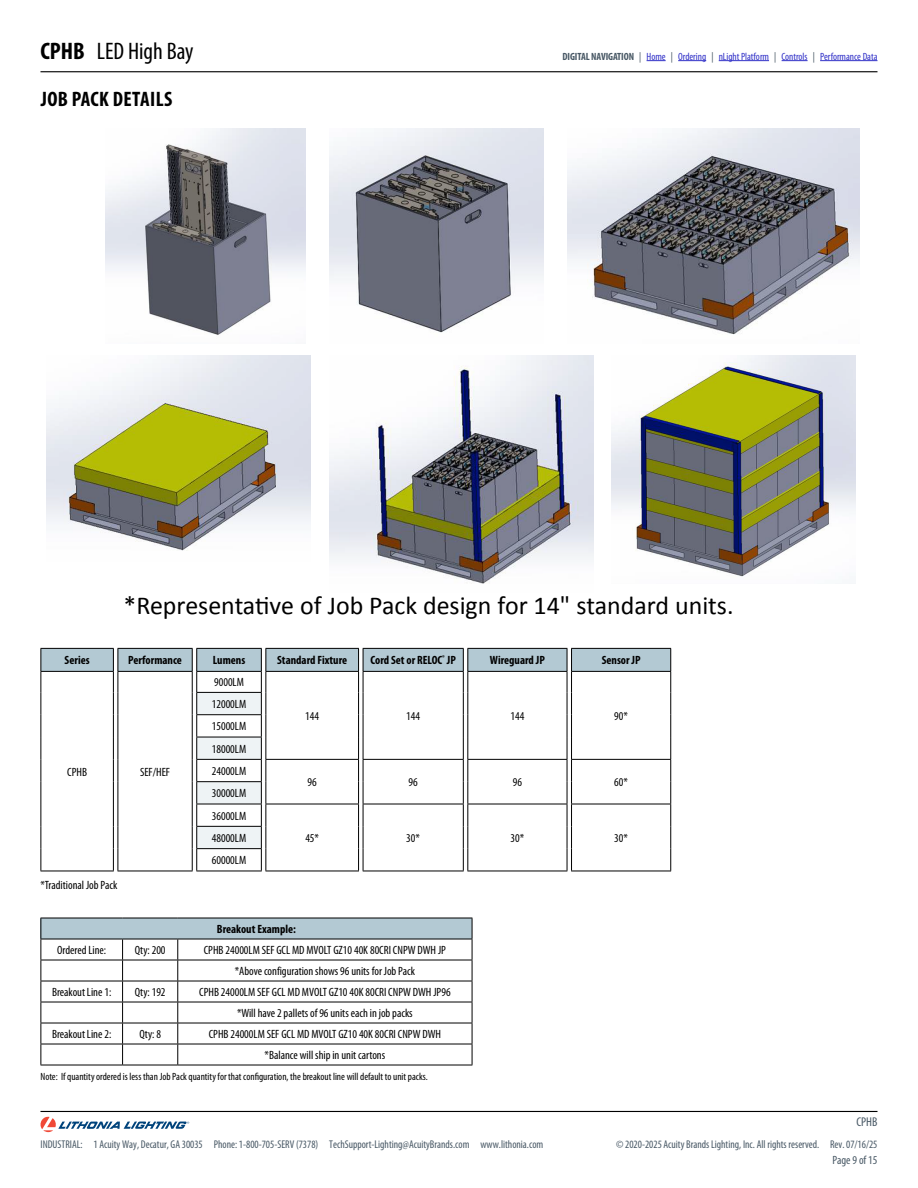
<style>
.page{position:relative;width:918px;height:1188px;background:#fff}
.page>*{position:absolute;margin:0;border:0;box-sizing:border-box;transform-origin:0 0}
.t1{font:25.95px "Calibri";color:#000}
.t2{font:condensed 24px "Myriad Pro";color:#000}
.t3{font:700 condensed 21px "Myriad Pro";letter-spacing:.02em;color:#000}
.t4{font:condensed 12.75px "Myriad Pro";color:#485865}
.t5{font:condensed 12px/22.4px "Myriad Pro";color:#000;text-align:center}
.t6{font:700 condensed 12px "Myriad Pro";color:#000}
.t7{font:condensed 12px "Myriad Pro";color:#485865}
.t8{font:condensed 11.25px "Myriad Pro";color:#485865}
.t9{font:condensed 10.5px "Myriad Pro";color:#000}
.t10{font:condensed 10.5px "Myriad Pro";color:#3232c8}
.s1{font-weight:700}
.s2{font-weight:700;color:#485865}
.s3{color:#485865}
</style>
<div class="page">
<hr style="left:40px;top:1111px;width:838px;height:1px;background:#000">
<hr style="left:40px;top:71px;width:838px;height:1px;background:#000">
<svg style="left:40px;top:1117px;width:149px;height:15px"></svg>
<svg style="left:647px;top:60px;width:19px;height:1px"></svg>
<svg style="left:678px;top:60px;width:28px;height:1px"></svg>
<hr style="left:719px;top:60px;width:50px;height:1px;background:#3232c8">
<svg style="left:782px;top:60px;width:26px;height:1px"></svg>
<hr style="left:820px;top:60px;width:57px;height:1px;background:#3232c8">
<img style="left:105px;top:128px;width:201px;height:207px">
<img style="left:329px;top:128px;width:215px;height:205px">
<img style="left:567px;top:128px;width:293px;height:207px">
<img style="left:47px;top:356px;width:264px;height:195px">
<img style="left:329px;top:356px;width:264px;height:228px">
<img style="left:612px;top:356px;width:243px;height:221px">
<hr style="left:40px;top:871px;width:74px;height:1px;background:#000">
<hr style="left:118px;top:871px;width:75px;height:1px;background:#000">
<hr style="left:196px;top:871px;width:66px;height:1px;background:#000">
<hr style="left:265px;top:871px;width:94px;height:1px;background:#000">
<hr style="left:363px;top:871px;width:101px;height:1px;background:#000">
<hr style="left:467px;top:871px;width:100px;height:1px;background:#000">
<hr style="left:571px;top:871px;width:100px;height:1px;background:#000">
<svg style="left:40px;top:648px;width:631px;height:223px"></svg>
<div style="left:41px;top:918px;width:431px;height:21px;background:#b3c9d3"></div>
<hr style="left:40px;top:918px;width:83px;height:1px;background:#000">
<hr style="left:123px;top:918px;width:55px;height:1px;background:#000">
<hr style="left:178px;top:918px;width:294px;height:1px;background:#000">
<hr style="left:40px;top:939px;width:83px;height:1px;background:#000">
<hr style="left:123px;top:939px;width:55px;height:1px;background:#000">
<hr style="left:178px;top:939px;width:294px;height:1px;background:#000">
<hr style="left:40px;top:960px;width:83px;height:1px;background:#000">
<hr style="left:123px;top:960px;width:55px;height:1px;background:#000">
<hr style="left:178px;top:960px;width:294px;height:1px;background:#000">
<hr style="left:40px;top:981px;width:83px;height:1px;background:#000">
<hr style="left:123px;top:981px;width:55px;height:1px;background:#000">
<hr style="left:178px;top:981px;width:294px;height:1px;background:#000">
<hr style="left:40px;top:1002px;width:83px;height:1px;background:#000">
<hr style="left:123px;top:1002px;width:55px;height:1px;background:#000">
<hr style="left:40px;top:1023px;width:83px;height:1px;background:#000">
<hr style="left:123px;top:1023px;width:55px;height:1px;background:#000">
<hr style="left:40px;top:1044px;width:83px;height:1px;background:#000">
<svg style="left:40px;top:918px;width:1px;height:147px"></svg>
<hr style="left:123px;top:1044px;width:55px;height:1px;background:#000">
<svg style="left:122px;top:939px;width:1px;height:126px"></svg>
<svg style="left:177px;top:939px;width:1px;height:126px"></svg>
<svg style="left:472px;top:918px;width:1px;height:147px"></svg>
<hr style="left:40px;top:1065px;width:83px;height:1px;background:#000">
<hr style="left:123px;top:1065px;width:55px;height:1px;background:#000">
<hr style="left:178px;top:1002px;width:294px;height:1px;background:#000">
<hr style="left:178px;top:1023px;width:294px;height:1px;background:#000">
<hr style="left:178px;top:1044px;width:294px;height:1px;background:#000">
<hr style="left:178px;top:1065px;width:294px;height:1px;background:#000">
<h2 class="t2" style="left:40px;top:38px;width:155px"><span class="s1">CPHB</span> LED High Bay</h2>
<p class="t10" style="left:563px;top:50px;width:316px"><span class="s2">DIGITAL NAVIGATION</span> <span class="s3">|</span> Home <span class="s3">|</span> Ordering <span class="s3">|</span> nLight Platform <span class="s3">|</span> Controls <span class="s3">|</span> Performance Data</p>
<h3 class="t3" style="left:41px;top:88px;width:133px">JOB PACK DETAILS</h3>
<h1 class="t1" style="left:124px;top:587px;width:612px">*Representative of Job Pack design for 14" standard units.</h1>
<p class="t6" style="left:65px;top:654px;width:26px">Series</p>
<p class="t6" style="left:128px;top:654px;width:55px">Performance</p>
<p class="t6" style="left:213px;top:654px;width:34px">Lumens</p>
<p class="t6" style="left:277px;top:654px;width:72px">Standard Fixture</p>
<p class="t6" style="left:370px;top:654px;width:87px">Cord Set or RELOC<sup>®</sup> JP</p>
<p class="t6" style="left:490px;top:654px;width:56px">Wireguard JP</p>
<p class="t6" style="left:602px;top:654px;width:40px">Sensor JP</p>
<p class="t5" style="left:67px;top:761px;width:21px">CPHB</p>
<p class="t5" style="left:140px;top:761px;width:32px">SEF/HEF</p>
<p class="t5" style="left:40px;top:874px;width:78px">*Traditional Job Pack</p>
<p class="t5" style="left:214px;top:671px;width:31px">9000LM</p>
<p class="t5" style="left:212px;top:693px;width:36px;text-align:justify">12000LM 15000LM 18000LM 24000LM</p>
<p class="t5" style="left:212px;top:782px;width:36px;text-align:justify">30000LM 36000LM 48000LM</p>
<p class="t5" style="left:212px;top:849px;width:36px">60000LM</p>
<p class="t5" style="left:305px;top:705px;width:15px">144</p>
<p class="t5" style="left:406px;top:705px;width:15px">144</p>
<p class="t5" style="left:510px;top:705px;width:15px">144</p>
<p class="t5" style="left:614px;top:705px;width:15px">90*</p>
<p class="t5" style="left:308px;top:771px;width:11px">96</p>
<p class="t5" style="left:409px;top:771px;width:11px">96</p>
<p class="t5" style="left:513px;top:771px;width:11px">96</p>
<p class="t5" style="left:614px;top:771px;width:15px">60*</p>
<p class="t5" style="left:305px;top:827px;width:15px">45*</p>
<p class="t5" style="left:406px;top:827px;width:15px">30*</p>
<p class="t5" style="left:511px;top:827px;width:15px">30*</p>
<p class="t5" style="left:614px;top:827px;width:15px">30*</p>
<p class="t6" style="left:217px;top:922px;width:81px">Breakout Example:</p>
<p class="t5" style="left:57px;top:939px;width:51px">Ordered Line:</p>
<p class="t5" style="left:135px;top:939px;width:32px">Qty: 200</p>
<p class="t5" style="left:204px;top:940px;width:244px;line-height:21px">CPHB 24000LM SEF GCL MD MVOLT GZ10 40K 80CRI CNPW DWH JP *Above configuration shows 96 units for Job Pack</p>
<p class="t5" style="left:52px;top:981px;width:61px">Breakout Line 1:</p>
<p class="t5" style="left:135px;top:981px;width:32px">Qty: 192</p>
<p class="t5" style="left:199px;top:982px;width:253px;line-height:21px">CPHB 24000LM SEF GCL MD MVOLT GZ10 40K 80CRI CNPW DWH JP96 *Will have 2 pallets of 96 units each in job packs</p>
<p class="t5" style="left:52px;top:1023px;width:61px">Breakout Line 2:</p>
<p class="t5" style="left:139px;top:1023px;width:23px">Qty: 8</p>
<p class="t5" style="left:209px;top:1024px;width:234px;line-height:21px">CPHB 24000LM SEF GCL MD MVOLT GZ10 40K 80CRI CNPW DWH *Balance will ship in unit cartons</p>
<p class="t9" style="left:40px;top:1071px;width:389px">Note: If quantity ordered is less than Job Pack quantity for that configuration, the breakout line will default to unit packs.</p>
<p class="t4" style="left:856px;top:1115px;width:23px">CPHB</p>
<p class="t8" style="left:40px;top:1138px;width:504px">INDUSTRIAL: 1 Acuity Way, Decatur, GA 30035 Phone: 1-800-705-SERV (7378) TechSupport-Lighting@AcuityBrands.com www.lithonia.com</p>
<p class="t8" style="left:616px;top:1138px;width:263px">© 2020-2025 Acuity Brands Lighting, Inc. All rights reserved. Rev. 07/16/25</p>
<p class="t7" style="left:832px;top:1153px;width:47px">Page 9 of 15</p>
</div>
